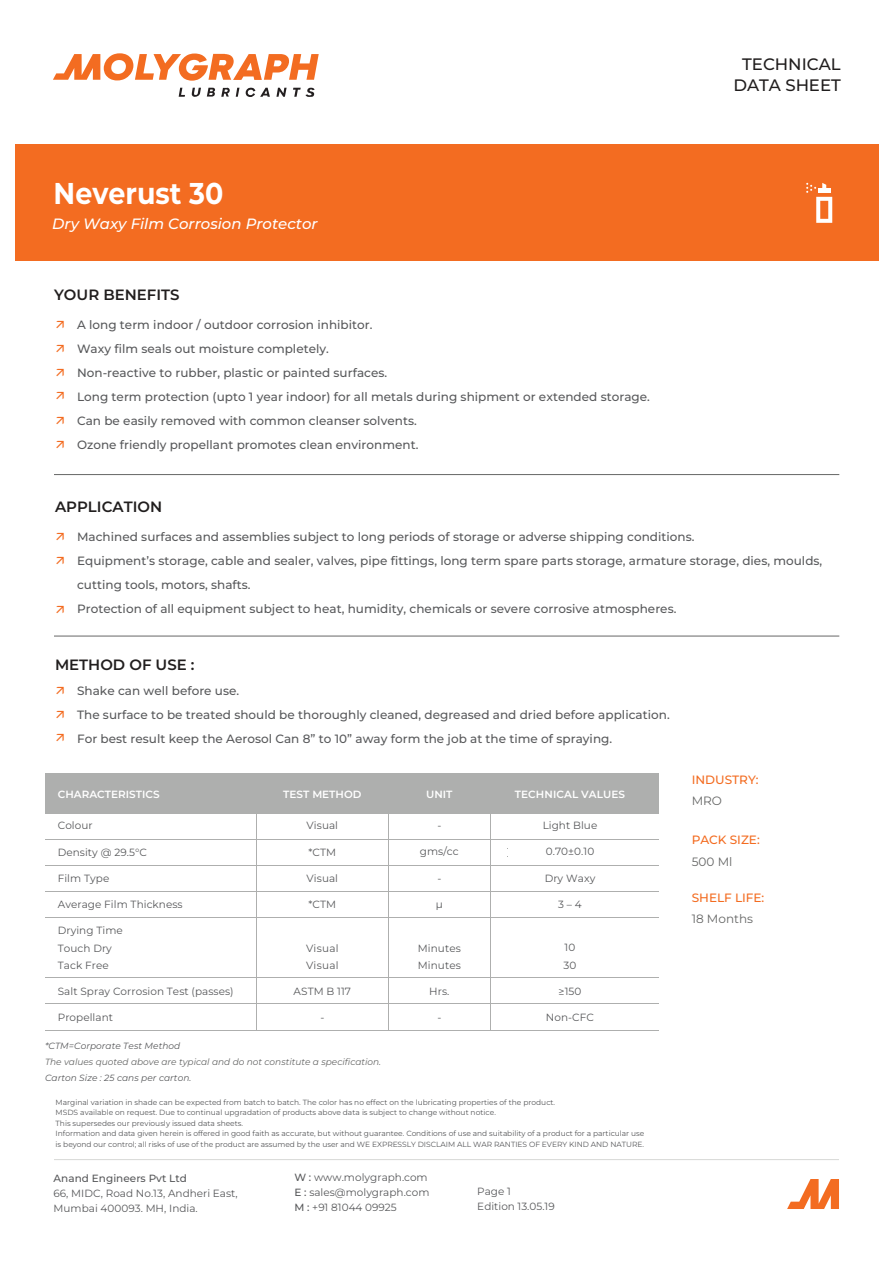
<style>
.page{position:relative;width:893px;height:1263px;background:#fff}
.page>*{position:absolute;margin:0;border:0;box-sizing:border-box;transform-origin:0 0}
.t1{font:700 30px "Montserrat";color:#fff;scale:.9 1}
.t2{font:500 16.5px/20.9px "Montserrat";color:#211e1e;text-align:center}
.t3{font:600 15px "Montserrat";color:#211e1e}
.t4{font:italic 500 15px "Montserrat";color:#fff}
.t5{font:500 12px/24px "Montserrat";letter-spacing:.005em;color:#58595b}
.t6{font:500 12px "Montserrat";color:#f36c21}
.t7{font:12px "Montserrat";color:#666766}
.t8{font:10.5px/14.7px "Montserrat";letter-spacing:.005em;color:#58595b}
.t9{font:600 10.5px "Montserrat";letter-spacing:.005em;color:#fff}
.t10{font:500 10.5px "Montserrat";color:#58595b}
.t11{font:10.5px/17.2px "Montserrat";letter-spacing:.025em;color:#58595b}
.t12{font:italic 9px "Montserrat";color:#666766}
.t13{font:italic 9px "Montserrat";letter-spacing:.005em;color:#58595b}
.t14{font:7.5px/10.5px "Montserrat";color:#58595b}
.s1{font-weight:500}
</style>
<div class="page">
<div style="left:15px;top:144px;width:863px;height:117px;background:#f36c21"></div>
<svg style="left:53px;top:53px;width:266px;height:28px"></svg>
<svg style="left:179px;top:88px;width:6px;height:9px"></svg>
<svg style="left:192px;top:88px;width:9px;height:9px"></svg>
<svg style="left:207px;top:88px;width:8px;height:9px"></svg>
<svg style="left:221px;top:88px;width:9px;height:9px"></svg>
<svg style="left:236px;top:88px;width:3px;height:9px"></svg>
<svg style="left:276px;top:88px;width:11px;height:9px"></svg>
<svg style="left:293px;top:88px;width:22px;height:9px"></svg>
<svg style="left:246px;top:88px;width:24px;height:9px"></svg>
<hr style="left:54px;top:474px;width:785px;height:1px;background:#666766">
<hr style="left:54px;top:636px;width:785px;height:1px;background:#666766">
<svg style="left:787px;top:1179px;width:52px;height:30px"></svg>
<hr style="left:54px;top:1159px;width:785px;height:1px;background:#d7d8d6">
<svg style="left:806px;top:183px;width:26px;height:40px"></svg>
<div style="left:45px;top:773px;width:614px;height:40px;background:#aeafae"></div>
<hr style="left:256px;top:813px;width:1px;height:217px;background:#aeafae">
<hr style="left:389px;top:813px;width:1px;height:217px;background:#aeafae">
<hr style="left:490px;top:813px;width:1px;height:217px;background:#aeafae">
<hr style="left:45px;top:839px;width:614px;height:1px;background:#aeafae">
<hr style="left:45px;top:865px;width:614px;height:1px;background:#aeafae">
<hr style="left:45px;top:891px;width:614px;height:1px;background:#aeafae">
<hr style="left:45px;top:917px;width:614px;height:1px;background:#aeafae">
<hr style="left:45px;top:977px;width:614px;height:1px;background:#aeafae">
<hr style="left:45px;top:1003px;width:614px;height:1px;background:#aeafae">
<hr style="left:45px;top:1030px;width:614px;height:1px;background:#aeafae">
<h1 class="t1" style="left:54px;top:173px;width:190px">Neverust 30</h1>
<p class="t4" style="left:52px;top:213px;width:267px">Dry Waxy Film Corrosion Protector</p>
<p class="t3" style="left:54px;top:285px;width:127px">YOUR BENEFITS</p>
<p class="t5" style="left:77px;top:312px;width:574px">A long term indoor / outdoor corrosion inhibitor.<br>Waxy film seals out moisture completely.<br>Non-reactive to rubber, plastic or painted surfaces.<br>Long term protection (upto 1 year indoor) for all metals during shipment or extended storage.<br>Can be easily removed with common cleanser solvents.<br>Ozone friendly propellant promotes clean environment.</p>
<p class="t3" style="left:55px;top:496px;width:109px">APPLICATION</p>
<h2 class="t2" style="left:733px;top:53px;width:109px">TECHNICAL<br>DATA SHEET</h2>
<p class="t5" style="left:77px;top:524px;width:747px">Machined surfaces and assemblies subject to long periods of storage or adverse shipping conditions.<br>Equipment’s storage, cable and sealer, valves, pipe fittings, long term spare parts storage, armature storage, dies, moulds, cutting tools, motors, shafts.<br>Protection of all equipment subject to heat, humidity, chemicals or severe corrosive atmospheres.</p>
<p class="t3" style="left:55px;top:655px;width:141px">METHOD OF USE :</p>
<p class="t5" style="left:77px;top:678px;width:594px">Shake can well before use.<br>The surface to be treated should be thoroughly cleaned, degreased and dried before application.<br>For best result keep the Aerosol Can 8” to 10” away form the job at the time of spraying.</p>
<p class="t9" style="left:58px;top:787px;width:103px">CHARACTERISTICS</p>
<p class="t9" style="left:283px;top:787px;width:80px">TEST METHOD</p>
<p class="t9" style="left:426px;top:787px;width:28px">UNIT</p>
<p class="t9" style="left:515px;top:787px;width:112px">TECHNICAL VALUES</p>
<p class="t8" style="left:58px;top:818px;width:36px">Colour</p>
<p class="t8" style="left:58px;top:844px;width:91px">Density @ 29.5°C</p>
<p class="t8" style="left:58px;top:870px;width:53px">Film Type</p>
<p class="t8" style="left:58px;top:897px;width:126px">Average Film Thickness</p>
<p class="t8" style="left:58px;top:922px;width:67px;line-height:17.2px">Drying Time<br>Touch Dry<br>Tack Free</p>
<p class="t8" style="left:58px;top:984px;width:177px">Salt Spray Corrosion Test (passes)</p>
<p class="t8" style="left:58px;top:1010px;width:57px">Propellant</p>
<p class="t8" style="left:307px;top:818px;width:33px">Visual</p>
<p class="t8" style="left:308px;top:844px;width:29px">*CTM</p>
<p class="t8" style="left:307px;top:870px;width:33px">Visual</p>
<p class="t8" style="left:308px;top:897px;width:29px">*CTM</p>
<p class="t11" style="left:306px;top:939px;width:34px">Visual<br>Visual</p>
<p class="t8" style="left:294px;top:984px;width:59px">ASTM B 117</p>
<p class="t8" style="left:320px;top:1010px;width:5px">-</p>
<p class="t13" style="left:45px;top:1040px;width:137px">*CTM=Corporate Test Method</p>
<p class="t13" style="left:45px;top:1071px;width:148px">Carton Size : 25 cans per carton.</p>
<p class="t12" style="left:45px;top:1055px;width:338px">The values quoted above are typical and do not constitute a specification.</p>
<p class="t8" style="left:437px;top:818px;width:5px">-</p>
<p class="t8" style="left:420px;top:844px;width:40px">gms/cc</p>
<p class="t8" style="left:437px;top:870px;width:5px">-</p>
<p class="t8" style="left:436px;top:897px;width:9px">μ</p>
<p class="t8" style="left:418px;top:939px;width:44px;line-height:17.2px">Minutes<br>Minutes</p>
<p class="t8" style="left:429px;top:984px;width:22px">Hrs.</p>
<p class="t8" style="left:437px;top:1010px;width:5px">-</p>
<p class="t8" style="left:543px;top:818px;width:56px">Light Blue</p>
<p class="t8" style="left:546px;top:844px;width:50px">0.70±0.10</p>
<p class="t8" style="left:545px;top:870px;width:52px">Dry Waxy</p>
<p class="t8" style="left:558px;top:897px;width:25px">3 – 4</p>
<p class="t8" style="left:564px;top:939px;width:14px;line-height:17.2px">10<br>30</p>
<p class="t8" style="left:559px;top:984px;width:24px">≥150</p>
<p class="t8" style="left:546px;top:1010px;width:50px">Non-CFC</p>
<p class="t14" style="left:56px;top:1097px;width:590px">Marginal variation in shade can be expected from batch to batch. The color has no effect on the lubricating properties of the product.<br>MSDS available on request. Due to continual upgradation of products above data is subject to change without notice.<br>This supersedes our previously issued data sheets.<br>Information and data given herein is offered in good faith as accurate, but without guarantee. Conditions of use and suitability of a product for a particular use is beyond our control; all risks of use of the product are assumed by the user and WE EXPRESSLY DISCLAIM ALL WAR RANTIES OF EVERY KIND AND NATURE.</p>
<p class="t10" style="left:54px;top:1171px;width:135px">Anand Engineers Pvt Ltd</p>
<p class="t8" style="left:54px;top:1185px;width:186px">66, MIDC, Road No.13, Andheri East,<br>Mumbai 400093. MH, India.</p>
<p class="t8" style="left:294px;top:1170px;width:137px"><span class="s1">W :</span> www.molygraph.com<br><span class="s1">E :</span> sales@molygraph.com<br><span class="s1">M :</span> +91 81044 09925</p>
<p class="t8" style="left:477px;top:1184px;width:79px">Page 1<br>Edition 13.05.19</p>
<p class="t6" style="left:692px;top:771px;width:68px">INDUSTRY:</p>
<p class="t7" style="left:692px;top:792px;width:32px">MRO</p>
<p class="t6" style="left:692px;top:832px;width:70px">PACK SIZE:</p>
<p class="t7" style="left:692px;top:854px;width:42px">500 Ml</p>
<p class="t6" style="left:692px;top:890px;width:74px">SHELF LIFE:</p>
<p class="t7" style="left:692px;top:911px;width:63px">18 Months</p>
</div>
